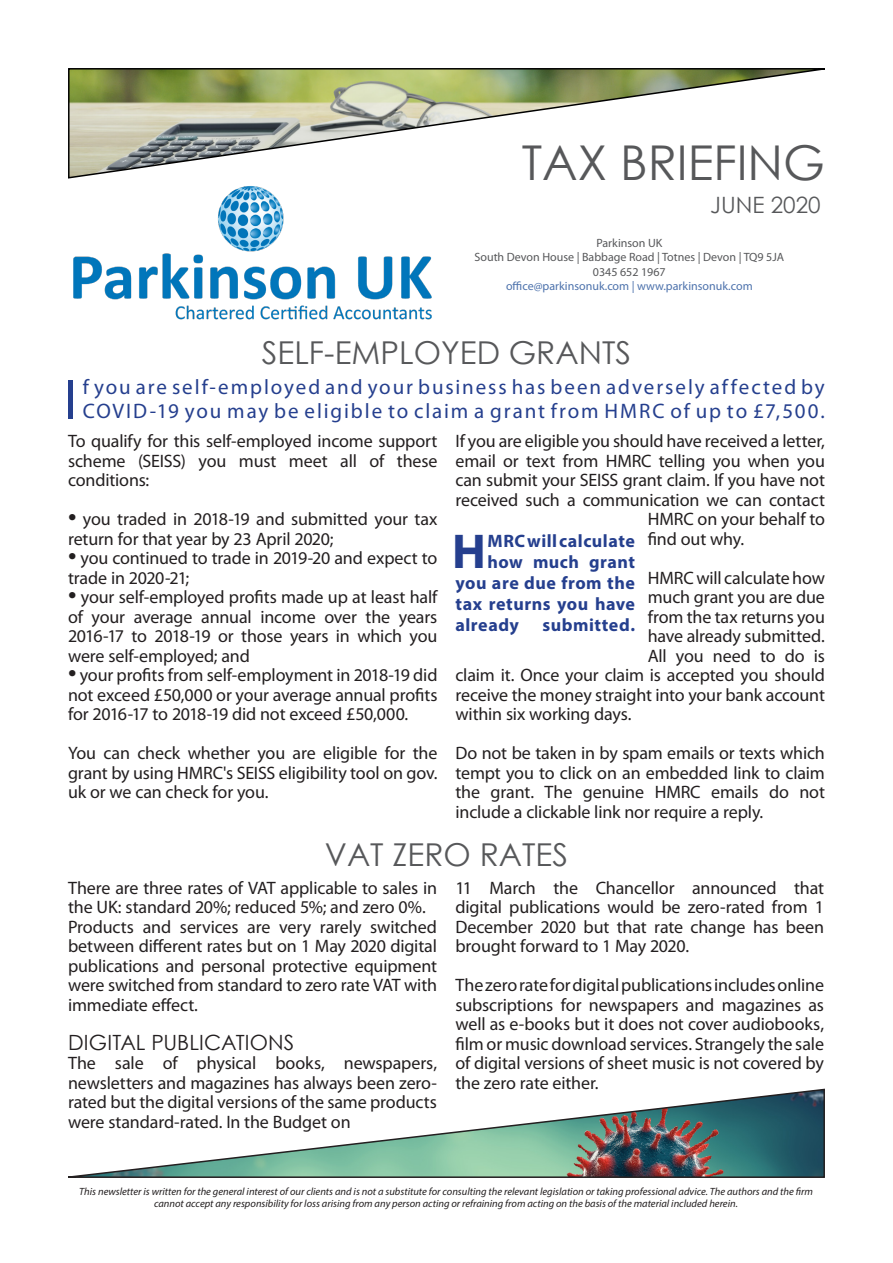
<style>
.page{position:relative;width:893px;height:1263px;background:#fff}
.page>*{position:absolute;margin:0;border:0;box-sizing:border-box;transform-origin:0 0}
.t1{font:56.55px "Myriad Pro";color:#253f8e}
.t2{font:700 49.2px "Myriad Pro";color:#253f8e}
.t3{font:48px "Century Gothic";color:#57585a}
.t4{font:31.5px "Century Gothic";color:#57585a}
.t5{font:22.5px "Century Gothic";color:#57585a}
.t6{font:21px/24px "Myriad Pro";letter-spacing:.09em;color:#253f8e}
.t7{font:21px "Century Gothic";letter-spacing:.005em;color:#231f20}
.t8{font:18px/19.5px "Myriad Pro";letter-spacing:-.01em;color:#231f20;text-align:justify}
.t9{font:700 18px "Myriad Pro";letter-spacing:.03em;color:#253f8e}
.name{font:12px "Myriad Pro";color:#57585a}
.t10{font:12px "Myriad Pro";color:#4d72ac}
.t11{font:italic 10.5px/12px "Myriad Pro";color:#231f20;text-align:center}
.s1{font-size:30px}
</style>
<div class="page">
<svg style="left:68px;top:68px;width:757px;height:111px"></svg>
<img style="left:73px;top:186px;width:359px;height:134px">
<svg style="left:68px;top:1088px;width:757px;height:90px"></svg>
<p class="t3" style="left:522px;top:129px;width:305px">TAX BRIEFING</p>
<p class="t5" style="left:710px;top:189px;width:112px">JUNE 2020</p>
<p class="name" style="left:596px;top:236px;width:67px">Parkinson UK</p>
<p class="name" style="left:474px;top:250px;width:311px">South Devon House | Babbage Road | Totnes | Devon | TQ9 5JA</p>
<p class="name" style="left:593px;top:264px;width:74px">0345 652 1967</p>
<p class="t10" style="left:506px;top:279px;width:248px">office@parkinsonuk.com | www.parkinsonuk.com</p>
<p class="t4" style="left:262px;top:330px;width:371px">SELF-EMPLOYED GRANTS</p>
<p class="t1" style="left:64px;top:364px;width:15px">I</p>
<p class="t6" style="left:83px;top:375px;width:743px">f you are self-employed and your business has been adversely affected by<br>COVID-19 you may be eligible to claim a grant from HMRC of up to £7,500.</p>
<p class="t8" style="left:68px;top:431px;width:371px">To qualify for this self-employed income support scheme (SEISS) you must meet all of these conditions:</p>
<p class="t8" style="left:68px;top:509px;width:371px"><span class="s1">•</span> you traded in 2018-19 and submitted your tax return for that year by 23 April 2020;</p>
<p class="t8" style="left:68px;top:548px;width:371px"><span class="s1">•</span> you continued to trade in 2019-20 and expect to trade in 2020-21;</p>
<p class="t8" style="left:68px;top:587px;width:371px"><span class="s1">•</span> your self-employed profits made up at least half of your average annual income over the years 2016-17 to 2018-19 or those years in which you were self-employed; and</p>
<p class="t8" style="left:68px;top:665px;width:371px"><span class="s1">•</span> your profits from self-employment in 2018-19 did not exceed £50,000 or your average annual profits for 2016-17 to 2018-19 did not exceed £50,000.</p>
<p class="t8" style="left:68px;top:743px;width:371px">You can check whether you are eligible for the grant by using HMRC's SEISS eligibility tool on gov. uk or we can check for you.</p>
<p class="t8" style="left:455px;top:431px;width:371px">If you are eligible you should have received a letter,</p>
<p class="t8" style="left:455px;top:451px;width:371px">email or text from HMRC telling you when you</p>
<p class="t8" style="left:455px;top:470px;width:371px">can submit your SEISS grant claim. If you have not</p>
<p class="t8" style="left:455px;top:490px;width:371px">received such a communication we can contact</p>
<p class="t8" style="left:648px;top:509px;width:179px">HMRC on your behalf to</p>
<p class="t8" style="left:648px;top:529px;width:98px">find out why.</p>
<p class="t8" style="left:648px;top:568px;width:179px">HMRC will calculate how</p>
<p class="t8" style="left:648px;top:587px;width:179px">much grant you are due</p>
<p class="t8" style="left:648px;top:607px;width:179px">from the tax returns you</p>
<p class="t8" style="left:648px;top:626px;width:179px">have already submitted.</p>
<p class="t8" style="left:648px;top:646px;width:179px">All you need to do is</p>
<p class="t8" style="left:455px;top:665px;width:371px">claim it. Once your claim is accepted you should</p>
<p class="t8" style="left:455px;top:685px;width:371px">receive the money straight into your bank account</p>
<p class="t8" style="left:455px;top:704px;width:177px">within six working days.</p>
<p class="t8" style="left:455px;top:743px;width:371px">Do not be taken in by spam emails or texts which tempt you to click on an embedded link to claim the grant. The genuine HMRC emails do not include a clickable link nor require a reply.</p>
<p class="t2" style="left:452px;top:519px;width:35px">H</p>
<p class="t9" style="left:488px;top:529px;width:149px">MRC will calculate</p>
<p class="t9" style="left:488px;top:550px;width:149px">how much grant</p>
<p class="t9" style="left:455px;top:571px;width:181px">you are due from the</p>
<p class="t9" style="left:455px;top:592px;width:181px">tax returns you have</p>
<p class="t9" style="left:455px;top:613px;width:65px">already</p>
<p class="t9" style="left:542px;top:613px;width:94px">submitted.</p>
<p class="t4" style="left:325px;top:832px;width:245px">VAT ZERO RATES</p>
<p class="t8" style="left:68px;top:878px;width:370px">There are three rates of VAT applicable to sales in the UK: standard 20%; reduced 5%; and zero 0%.</p>
<p class="t8" style="left:68px;top:917px;width:371px">Products and services are very rarely switched between different rates but on 1 May 2020 digital publications and personal protective equipment were switched from standard to zero rate VAT with immediate effect.</p>
<p class="t7" style="left:68px;top:1027px;width:228px">DIGITAL PUBLICATIONS</p>
<p class="t8" style="left:68px;top:1053px;width:371px">The sale of physical books, newspapers, newsletters and magazines has always been zero&shy;rated but the digital versions of the same products were standard-rated. In the Budget on</p>
<p class="t8" style="left:455px;top:878px;width:370px">11 March the Chancellor announced that digital publications would be zero-rated from 1<br>December 2020 but that rate change has been brought forward to 1 May 2020.</p>
<p class="t8" style="left:455px;top:975px;width:370px">The zero rate for digital publications includes online subscriptions for newspapers and magazines as well as e-books but it does not cover audiobooks, film or music download services. Strangely the sale of digital versions of sheet music is not covered by the zero rate either.</p>
<p class="t11" style="left:79px;top:1185px;width:735px">This newsletter is written for the general interest of our clients and is not a substitute for consulting the relevant legislation or taking professional advice. The authors and the firm cannot accept any responsibility for loss arising from any person acting or refraining from acting on the basis of the material included herein.</p>
</div>
